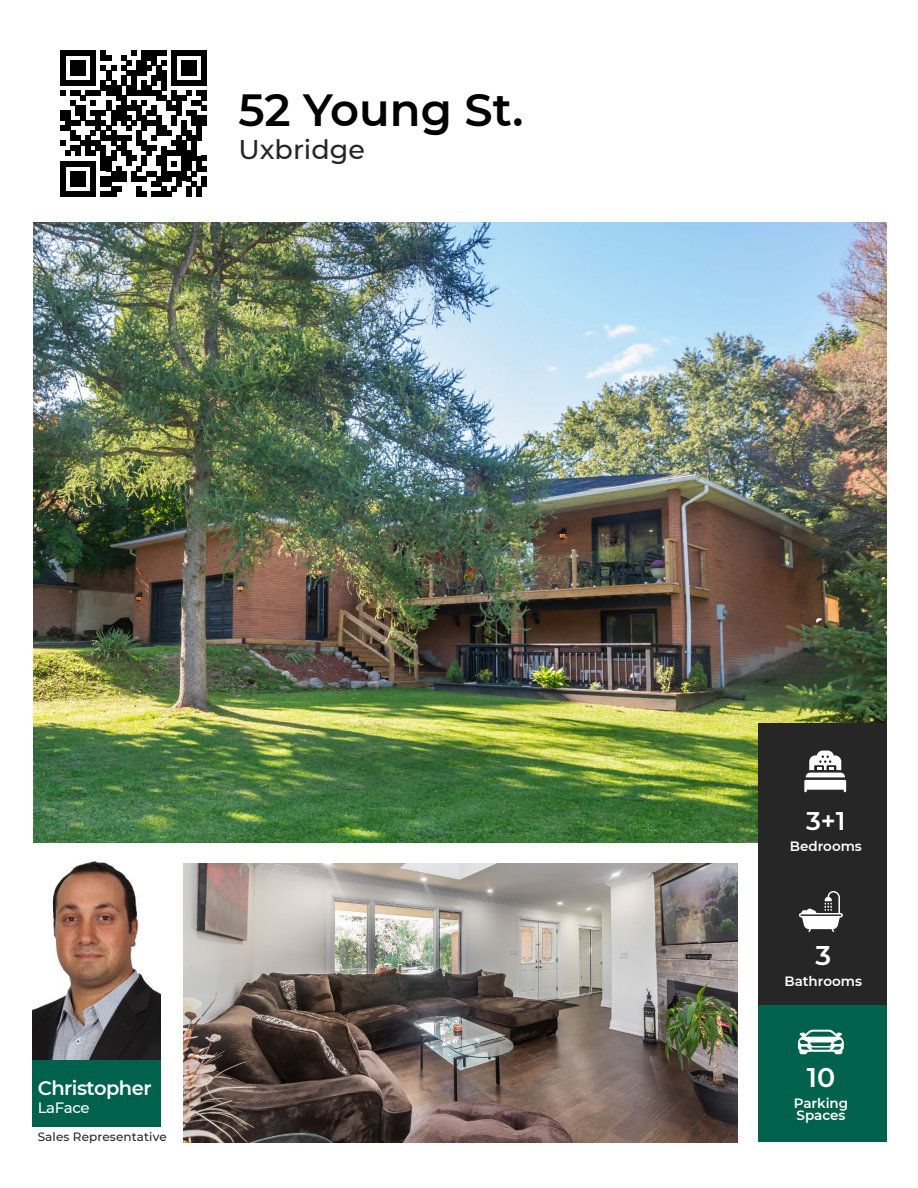
<style>
.page{position:relative;width:918px;height:1188px;background:#fff}
.page>*{position:absolute;margin:0;border:0;box-sizing:border-box;transform-origin:0 0}
.t1{font:600 45px "Montserrat";color:#000}
.t2{font:500 27px "Montserrat";color:#262626}
.t3{font:600 27px "Montserrat";color:#fff}
.t4{font:600 25.5px "Montserrat";color:#fff}
.t5{font:600 19.5px "Montserrat";letter-spacing:-.025em;color:#fcfefe}
.t6{font:500 15px "Montserrat";letter-spacing:-.025em;color:#fcfefe}
.t7{font:600 13.5px/12px "Montserrat";color:#fff}
.t8{font:500 12px "Montserrat";letter-spacing:.01em;color:#262626}
</style>
<div class="page">
<img style="left:33px;top:222px;width:854px;height:620px">
<svg style="left:816px;top:618px;width:6px;height:5px"></svg>
<div style="left:61px;top:50px;width:5px;height:10px;background:#000"></div>
<div style="left:61px;top:60px;width:5px;height:10px;background:#000"></div>
<div style="left:61px;top:70px;width:5px;height:16px;background:#000"></div>
<div style="left:71px;top:60px;width:5px;height:10px;background:#000"></div>
<div style="left:76px;top:60px;width:5px;height:10px;background:#000"></div>
<div style="left:81px;top:60px;width:5px;height:10px;background:#000"></div>
<svg style="left:71px;top:70px;width:15px;height:5px"></svg>
<svg style="left:66px;top:50px;width:25px;height:5px"></svg>
<div style="left:91px;top:50px;width:5px;height:10px;background:#000"></div>
<div style="left:91px;top:60px;width:5px;height:10px;background:#000"></div>
<div style="left:91px;top:70px;width:5px;height:16px;background:#000"></div>
<div style="left:106px;top:70px;width:5px;height:11px;background:#000"></div>
<div style="left:121px;top:75px;width:5px;height:11px;background:#000"></div>
<div style="left:131px;top:70px;width:5px;height:26px;background:#000"></div>
<div style="left:151px;top:75px;width:5px;height:11px;background:#000"></div>
<div style="left:156px;top:70px;width:5px;height:11px;background:#000"></div>
<svg style="left:101px;top:50px;width:65px;height:25px"></svg>
<div style="left:161px;top:70px;width:5px;height:21px;background:#000"></div>
<div style="left:171px;top:50px;width:5px;height:10px;background:#000"></div>
<div style="left:171px;top:60px;width:5px;height:10px;background:#000"></div>
<div style="left:171px;top:70px;width:5px;height:16px;background:#000"></div>
<div style="left:181px;top:60px;width:5px;height:10px;background:#000"></div>
<div style="left:186px;top:60px;width:5px;height:10px;background:#000"></div>
<div style="left:191px;top:60px;width:6px;height:10px;background:#000"></div>
<svg style="left:181px;top:70px;width:16px;height:5px"></svg>
<svg style="left:176px;top:50px;width:26px;height:5px"></svg>
<div style="left:202px;top:50px;width:5px;height:10px;background:#000"></div>
<div style="left:202px;top:60px;width:5px;height:10px;background:#000"></div>
<div style="left:202px;top:70px;width:5px;height:16px;background:#000"></div>
<svg style="left:61px;top:81px;width:146px;height:115px"></svg>
<div style="left:202px;top:176px;width:5px;height:10px;background:#000"></div>
<img style="left:183px;top:863px;width:554px;height:280px">
<div style="left:758px;top:724px;width:128px;height:418px;background:#262626"></div>
<div style="left:758px;top:1005px;width:128px;height:137px;background:#00624d"></div>
<svg style="left:804px;top:751px;width:42px;height:41px"></svg>
<svg style="left:799px;top:891px;width:44px;height:41px"></svg>
<svg style="left:798px;top:1030px;width:46px;height:24px"></svg>
<img style="left:32px;top:861px;width:129px;height:219px">
<div style="left:33px;top:1060px;width:128px;height:67px;background:#00624d"></div>
<h1 class="t1" style="left:239px;top:78px;width:286px">52 Young St.</h1>
<h2 class="t2" style="left:239px;top:130px;width:128px">Uxbridge</h2>
<h3 class="t5" style="left:38px;top:1074px;width:116px">Christopher</h3>
<p class="t6" style="left:38px;top:1097px;width:53px">LaFace</p>
<p class="t8" style="left:38px;top:1129px;width:131px">Sales Representative</p>
<h3 class="t4" style="left:806px;top:803px;width:41px">3+1</h3>
<p class="t7" style="left:790px;top:840px;width:74px">Bedrooms</p>
<h2 class="t3" style="left:815px;top:936px;width:17px">3</h2>
<p class="t7" style="left:784px;top:975px;width:79px">Bathrooms</p>
<h2 class="t3" style="left:807px;top:1058px;width:30px">10</h2>
<p class="t7" style="left:794px;top:1096px;width:56px">Parking<br>Spaces</p>
</div>
